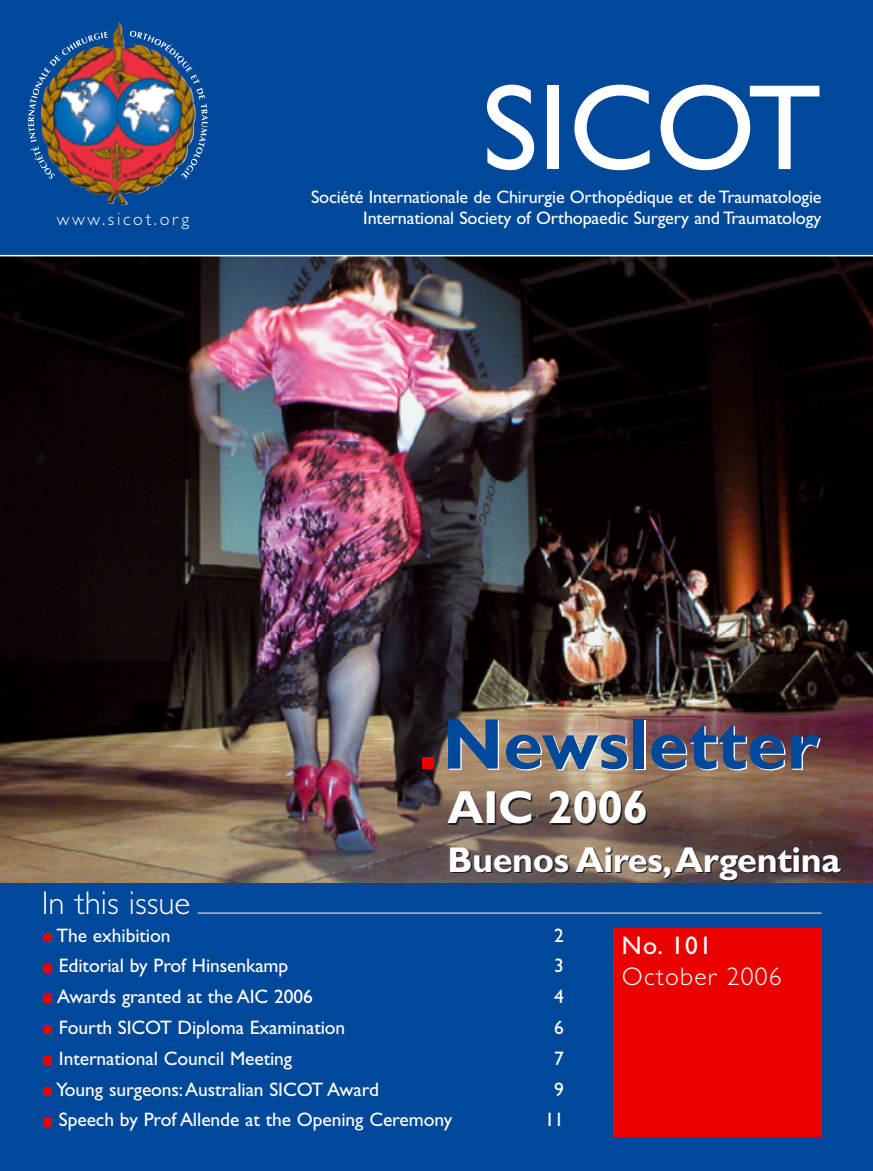
<style>
.page{position:relative;width:873px;height:1171px;background:#fff}
.page>*{position:absolute;margin:0;border:0;box-sizing:border-box;transform-origin:0 0}
.t1{font:122.1px "Gill Sans";color:#fff}
.t2{font:700 72px "Gill Sans";color:#fff}
.t3{font:700 46.5px "Gill Sans";letter-spacing:-.01em;color:#fff}
.t4{font:700 36px "Gill Sans";letter-spacing:-.01em;color:#fff}
.t5{font:300 33px "Gill Sans";color:#fff}
.t6{font:300 25.5px "Gill Sans";letter-spacing:.05em;color:#fff}
.t7{font:25.5px "Gill Sans";color:#fff}
.t8{font:19.5px "Gill Sans";letter-spacing:-.005em;color:#fff}
.t9{font:18.15px "Gill Sans";letter-spacing:-.01em;color:#fff}
.t10{font:300 18px "Gill Sans";letter-spacing:.15em;color:#fff}
</style>
<div class="page">
<img style="left:0;top:0;width:872px;height:1170px">
<h1 class="t1" style="left:482px;top:86px;width:341px">SICOT</h1>
<p class="t9" style="left:311px;top:190px;width:512px">Société Internationale de Chirurgie Orthopédique et de Traumatologie</p>
<p class="t10" style="left:57px;top:212px;width:134px">www.sicot.org</p>
<p class="t9" style="left:363px;top:212px;width:459px">International Society of Orthopaedic Surgery and Traumatology</p>
<h2 class="t2" style="left:444px;top:720px;width:378px">Newsletter</h2>
<h3 class="t5" style="left:42px;top:890px;width:150px">In this issue</h3>
<h3 class="t3" style="left:447px;top:791px;width:202px">AIC 2006</h3>
<h3 class="t4" style="left:447px;top:847px;width:394px">Buenos Aires,Argentina</h3>
<p class="t8" style="left:56px;top:928px;width:115px">The exhibition</p>
<p class="t8" style="left:554px;top:928px;width:11px">2</p>
<p class="t8" style="left:59px;top:958px;width:231px">Editorial by Prof Hinsenkamp</p>
<p class="t8" style="left:554px;top:958px;width:11px">3</p>
<p class="t8" style="left:57px;top:989px;width:257px">Awards granted at the AIC 2006</p>
<p class="t8" style="left:554px;top:989px;width:11px">4</p>
<p class="t8" style="left:59px;top:1020px;width:288px">Fourth SICOT Diploma Examination</p>
<p class="t8" style="left:554px;top:1020px;width:11px">6</p>
<p class="t8" style="left:59px;top:1051px;width:235px">International Council Meeting</p>
<p class="t8" style="left:554px;top:1051px;width:11px">7</p>
<p class="t8" style="left:56px;top:1081px;width:324px">Young surgeons:Australian SICOT Award</p>
<p class="t8" style="left:554px;top:1081px;width:11px">9</p>
<p class="t8" style="left:59px;top:1112px;width:394px">Speech by Prof Allende at the Opening Ceremony</p>
<p class="t8" style="left:544px;top:1112px;width:21px">11</p>
<h3 class="t7" style="left:621px;top:936px;width:91px">No. 101</h3>
<h3 class="t6" style="left:621px;top:967px;width:161px">October 2006</h3>
</div>
